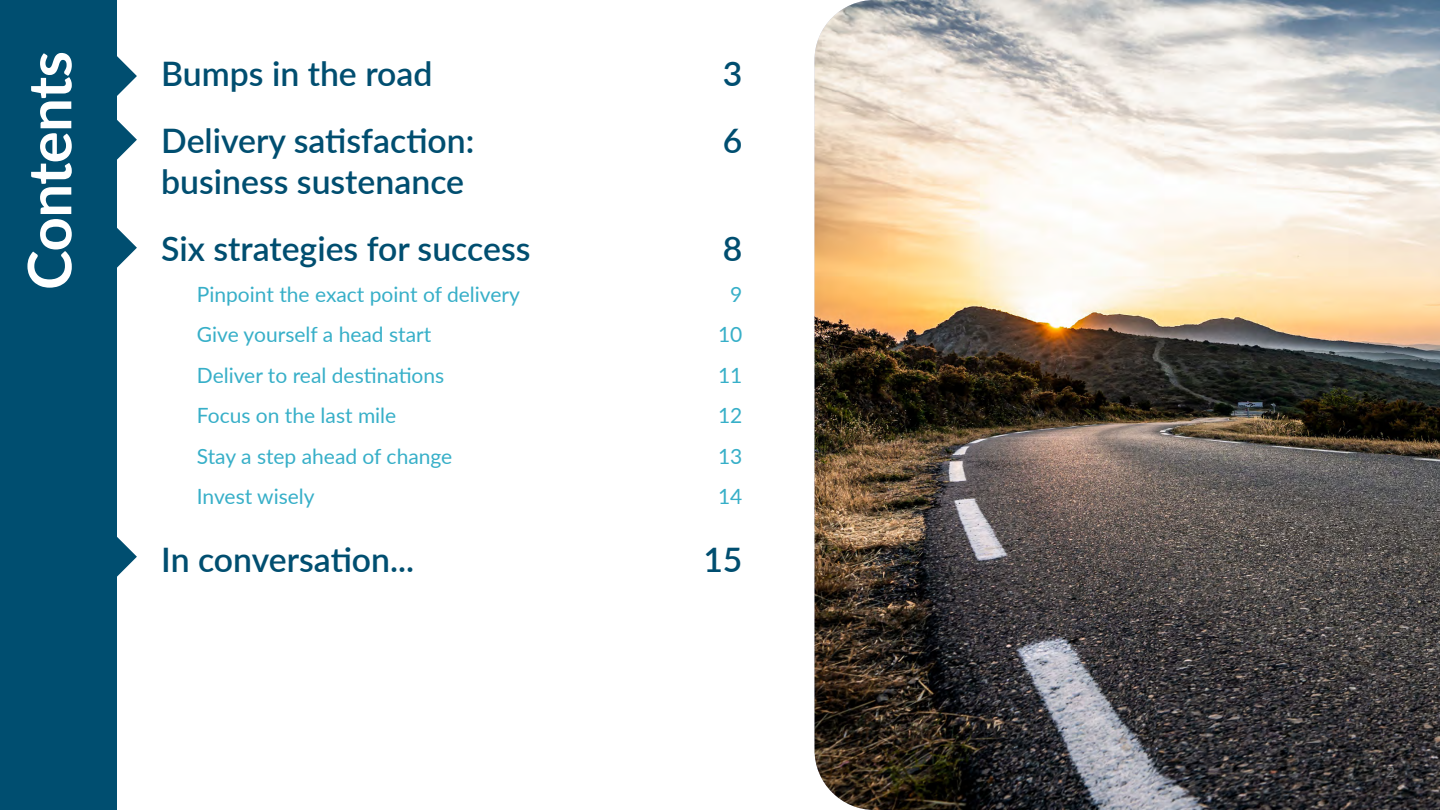
<style>
.page{position:relative;width:1440px;height:810px;background:#fff}
.page>*{position:absolute;margin:0;border:0;box-sizing:border-box;transform-origin:0 0}
.t1{font:700 60px "Lato";letter-spacing:-.015em;color:#fff}
.t2{font:600 33.75px "Lato";color:#004e70}
.t3{font:21px "Lato";color:#37afc8}
.t4{font:15px "Lato";color:#6c6d70}
</style>
<div class="page">
<img style="left:814px;top:0;width:626px;height:810px">
<div style="left:0;top:0;width:116px;height:810px;background:#004e70"></div>
<svg style="left:116px;top:55px;width:21px;height:42px"></svg>
<svg style="left:116px;top:119px;width:21px;height:42px"></svg>
<svg style="left:116px;top:227px;width:21px;height:42px"></svg>
<svg style="left:116px;top:536px;width:21px;height:42px"></svg>
<p class="t1" style="left:5px;top:290px;width:240px;rotate:-90deg">Contents</p>
<p class="t2" style="left:161px;top:49px;width:273px">Bumps in the road</p>
<p class="t2" style="left:161px;top:116px;width:315px">Delivery satisfaction:</p>
<p class="t2" style="left:161px;top:157px;width:304px">business sustenance</p>
<p class="t2" style="left:161px;top:224px;width:371px">Six strategies for success</p>
<p class="t3" style="left:197px;top:279px;width:325px">Pinpoint the exact point of delivery</p>
<p class="t3" style="left:197px;top:319px;width:236px">Give yourself a head start</p>
<p class="t3" style="left:197px;top:360px;width:249px">Deliver to real destinations</p>
<p class="t3" style="left:197px;top:400px;width:201px">Focus on the last mile</p>
<p class="t3" style="left:197px;top:441px;width:257px">Stay a step ahead of change</p>
<p class="t3" style="left:197px;top:481px;width:119px">Invest wisely</p>
<p class="t2" style="left:161px;top:535px;width:254px">In conversation...</p>
<p class="t2" style="left:723px;top:49px;width:21px">3</p>
<p class="t2" style="left:723px;top:116px;width:21px">6</p>
<p class="t2" style="left:723px;top:224px;width:21px">8</p>
<p class="t3" style="left:730px;top:279px;width:14px">9</p>
<p class="t3" style="left:718px;top:319px;width:26px">10</p>
<p class="t3" style="left:718px;top:360px;width:26px">11</p>
<p class="t3" style="left:718px;top:400px;width:26px">12</p>
<p class="t3" style="left:718px;top:441px;width:26px">13</p>
<p class="t3" style="left:718px;top:481px;width:26px">14</p>
<p class="t2" style="left:703px;top:535px;width:41px">15</p>
<p class="t4" style="left:1386px;top:761px;width:10px">2</p>
</div>
